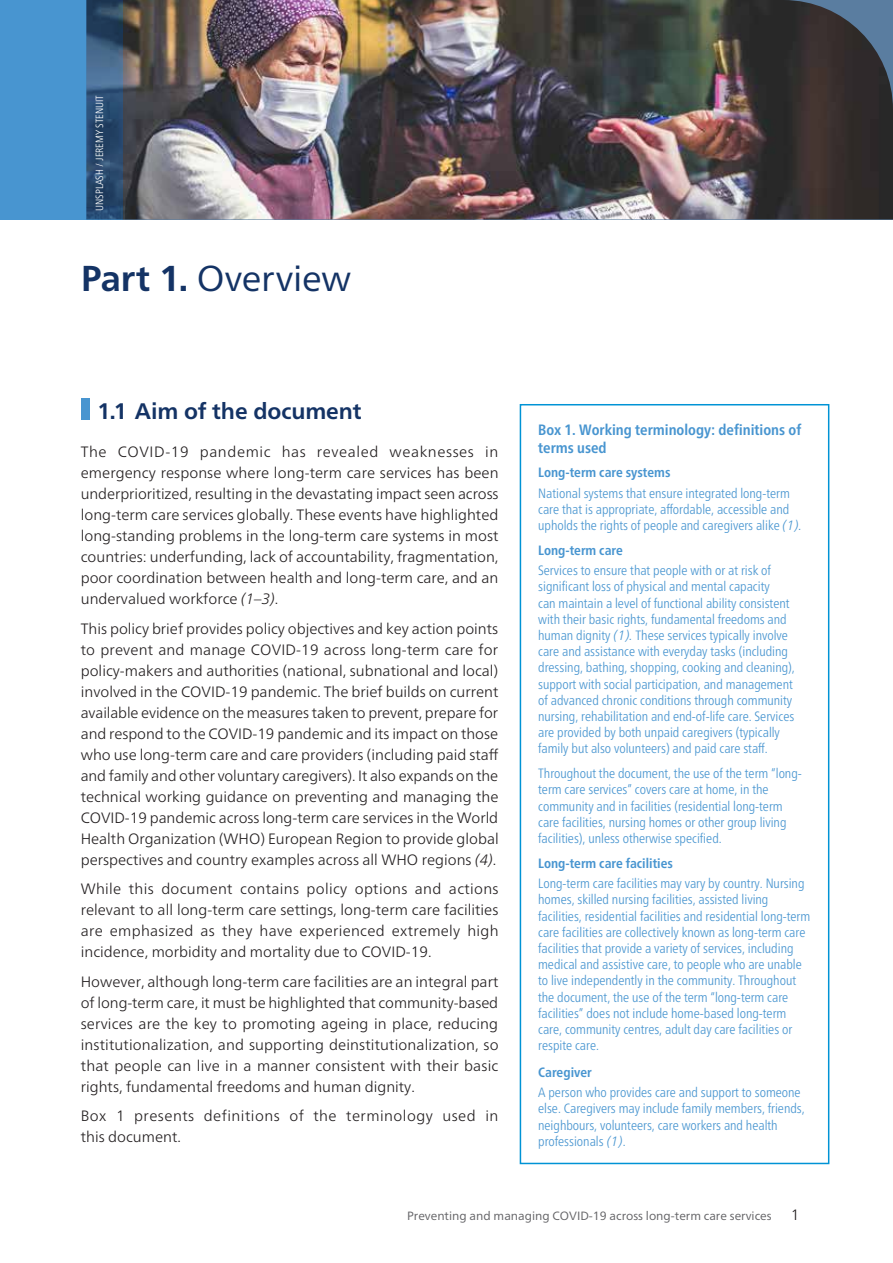
<style>
.page{position:relative;width:893px;height:1263px;background:#fff}
.page>*{position:absolute;margin:0;border:0;box-sizing:border-box;transform-origin:0 0}
.Head1-chapter{font:36px "Frutiger Neue LT";letter-spacing:-.01em;color:#143365}
.Head2{font:700 22.5px "Frutiger Neue LT";letter-spacing:-.005em;color:#143365}
.Body{font:300 15px/21px "Frutiger Neue LT";color:#231f20;text-align:justify}
.Body-2{font:300 15px/21px "Frutiger Neue LT";letter-spacing:.03em;color:#231f20}
.Box-body{font:700 condensed 15px/18px "Frutiger Neue LT";color:#4895d0}
.Box-body-2{font:300 condensed 13.5px/16.2px "Frutiger Neue LT";color:#4895d0}
.Box-head{font:700 condensed 13.5px "Frutiger Neue LT";color:#4895d0}
.t1{font:12px "Frutiger Neue LT";color:#636366}
.Body-3{font:300 condensed 10.5px "Frutiger Neue LT";color:#fff}
.s1{font-weight:700}
.s2{font-style:italic}
.s3{font-style:italic;font-stretch:normal}
</style>
<div class="page">
<div style="left:81px;top:398px;width:8px;height:21px;background:#4895d0"></div>
<div style="left:520px;top:404px;width:309px;height:760px;border:2px solid #0093d5"></div>
<img style="left:123px;top:0;width:770px;height:219px">
<svg style="left:0;top:0;width:123px;height:219px;background:#4080b4"></svg>
<p class="Body-3" style="left:93px;top:211px;width:117px;rotate:-90deg">UNSPLASH / JEREMY STENUIT</p>
<h1 class="Head1-chapter" style="left:81px;top:257px;width:272px"><span class="s1">Part 1.</span> Overview</h1>
<h2 class="Head2" style="left:98px;top:398px;width:265px">1.1 Aim of the document</h2>
<p class="Body" style="left:81px;top:441px;width:419px">The COVID-19 pandemic has revealed weaknesses in emergency response where long-term care services has been underprioritized, resulting in the devastating impact seen across long-term care services globally. These events have highlighted long-standing problems in the long-term care systems in most countries: underfunding, lack of accountability, fragmentation, poor coordination between health and long-term care, and an undervalued workforce <span class="s2">(1–3)</span>.</p>
<p class="Body" style="left:81px;top:618px;width:419px">This policy brief provides policy objectives and key action points to prevent and manage COVID-19 across long-term care for policy-makers and authorities (national, subnational and local) involved in the COVID-19 pandemic. The brief builds on current available evidence on the measures taken to prevent, prepare for and respond to the COVID‑19 pandemic and its impact on those who use long-term care and care providers (including paid staff and family and other voluntary caregivers). It also expands on the technical working guidance on preventing and managing the COVID-19 pandemic across long-term care services in the World Health Organization (WHO) European Region to provide global perspectives and country examples across all WHO regions <span class="s2">(4)</span>.</p>
<p class="Body" style="left:81px;top:878px;width:419px">While this document contains policy options and actions relevant to all long-term care settings, long-term care facilities are emphasized as they have experienced extremely high incidence, morbidity and mortality due to COVID-19.</p>
<p class="Body" style="left:81px;top:971px;width:419px">However, although long-term care facilities are an integral part of long-term care, it must be highlighted that community-based services are the key to promoting ageing in place, reducing institutionalization, and supporting deinstitutionalization, so that people can live in a manner consistent with their basic rights, fundamental freedoms and human dignity.</p>
<p class="Body-2" style="left:81px;top:1105px;width:419px">Box 1 presents definitions of the terminology used in this document.</p>
<p class="Box-body" style="left:538px;top:420px;width:264px">Box 1. Working terminology: definitions of terms used</p>
<p class="Box-head" style="left:538px;top:464px;width:134px">Long-term care systems</p>
<p class="Box-body-2" style="left:538px;top:485px;width:265px">National systems that ensure integrated long-term care that is appropriate, affordable, accessible and upholds the rights of people and caregivers alike <span class="s3">(1).</span></p>
<p class="Box-head" style="left:538px;top:542px;width:86px">Long-term care</p>
<p class="Box-body-2" style="left:538px;top:562px;width:258px">Services to ensure that people with or at risk of significant loss of physical and mental capacity<br>can maintain a level of functional ability consistent with their basic rights, fundamental freedoms and human dignity <span class="s3">(1).</span> These services typically involve care and assistance with everyday tasks (including dressing, bathing, shopping, cooking and cleaning), support with social participation, and management of advanced chronic conditions through community nursing, rehabilitation and end-of-life care. Services are provided by both unpaid caregivers (typically family but also volunteers) and paid care staff.</p>
<p class="Box-body-2" style="left:538px;top:765px;width:265px">Throughout the document, the use of the term “long&shy;term care services” covers care at home, in the community and in facilities (residential long-term care facilities, nursing homes or other group living facilities), unless otherwise specified.</p>
<p class="Box-head" style="left:538px;top:855px;width:136px">Long-term care facilities</p>
<p class="Box-body-2" style="left:538px;top:875px;width:274px">Long-term care facilities may vary by country. Nursing homes, skilled nursing facilities, assisted living facilities, residential facilities and residential long-term care facilities are collectively known as long-term care facilities that provide a variety of services, including medical and assistive care, to people who are unable to live independently in the community. Throughout the document, the use of the term “long-term care facilities” does not include home-based long-term care, community centres, adult day care facilities or respite care.</p>
<p class="Box-head" style="left:538px;top:1064px;width:55px">Caregiver</p>
<p class="Box-body-2" style="left:538px;top:1084px;width:268px">A person who provides care and support to someone else. Caregivers may include family members, friends, neighbours, volunteers, care workers and health professionals <span class="s3">(1)</span>.</p>
<p class="t1" style="left:407px;top:1209px;width:366px">Preventing and managing COVID-19 across long-term care services</p>
<p class="Body" style="left:791px;top:1204px;width:10px">1</p>
</div>
